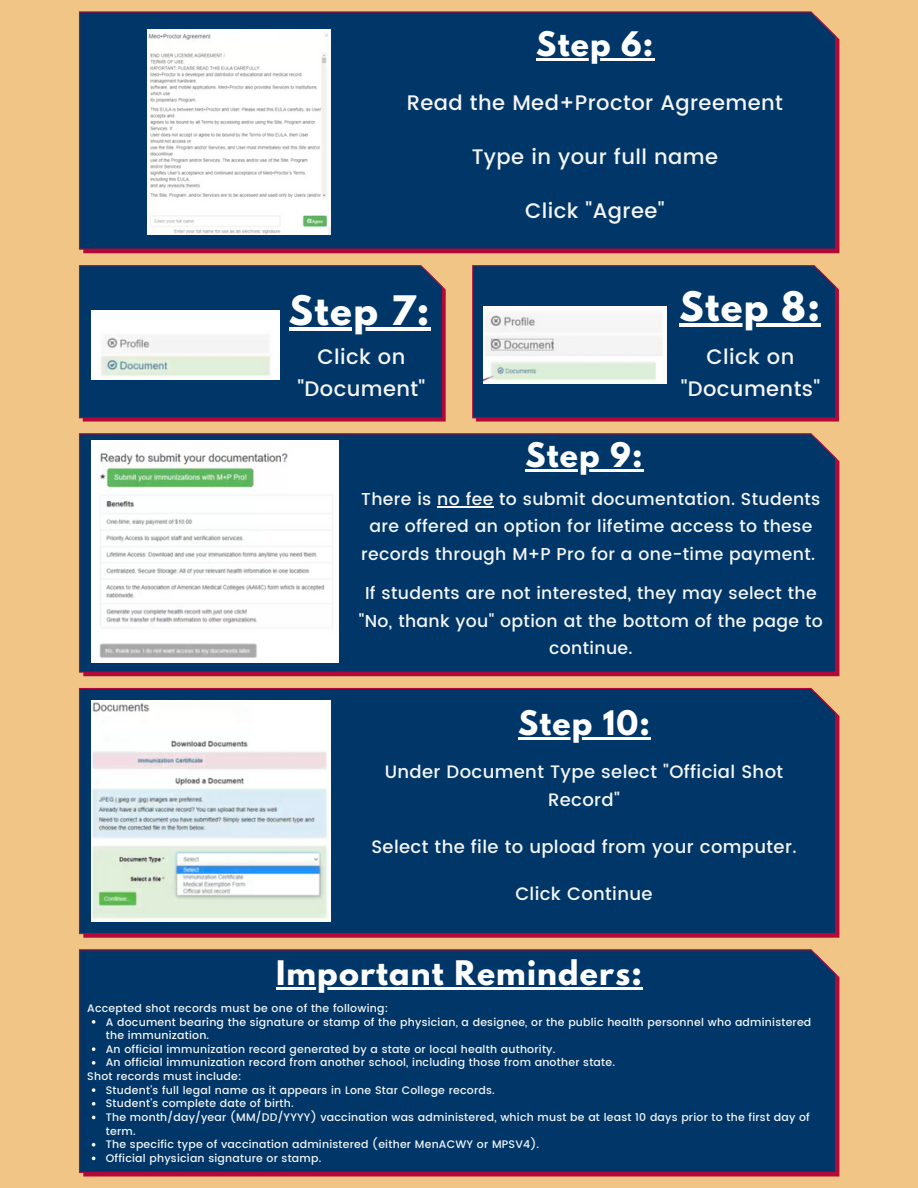
<style>
.page{position:relative;width:918px;height:1188px;background:#f1c585}
.page>*{position:absolute;margin:0;border:0;box-sizing:border-box;transform-origin:0 0}
.t1{font:700 36px "League Spartan";letter-spacing:.04em;color:#fff}
.t2{font:700 30px "League Spartan";letter-spacing:.04em;color:#fff}
.t3{font:500 21px/32.7px "Poppins";letter-spacing:.02em;color:#f5f6f7;text-align:center}
.t4{font:500 18px/28px "Poppins";letter-spacing:.02em;color:#f5f6f7;text-align:center}
.t5{font:500 17.25px/27.5px "Poppins";letter-spacing:.02em;color:#f5f6f7;text-align:center}
.t6{font:500 10.95px/13.6px "Poppins";letter-spacing:.02em;color:#f5f6f7}
</style>
<div class="page">
<div style="left:79px;top:11px;width:757px;height:239px;background:#003768"></div>
<img style="left:147px;top:30px;width:184px;height:205px">
<hr style="left:536px;top:58px;width:119px;height:3px;background:#fff">
<svg style="left:83px;top:287px;width:363px;height:135px;background:#ba1e40"></svg>
<div style="left:79px;top:265px;width:364px;height:153px;background:#003768"></div>
<svg style="left:476px;top:286px;width:363px;height:136px;background:#b91a3f"></svg>
<div style="left:472px;top:265px;width:364px;height:153px;background:#003768"></div>
<img style="left:91px;top:311px;width:188px;height:68px">
<img style="left:483px;top:307px;width:184px;height:76px">
<hr style="left:289px;top:327px;width:142px;height:4px;background:#fff">
<hr style="left:680px;top:323px;width:141px;height:3px;background:#fff">
<div style="left:79px;top:433px;width:757px;height:240px;background:#003768"></div>
<img style="left:91px;top:441px;width:248px;height:221px">
<hr style="left:525px;top:469px;width:119px;height:3px;background:#fff">
<hr style="left:437px;top:506px;width:57px;height:1px;background:#f5f6f7">
<svg style="left:83px;top:712px;width:756px;height:226px;background:#b7143d"></svg>
<div style="left:79px;top:688px;width:757px;height:246px;background:#003768"></div>
<img style="left:91px;top:701px;width:240px;height:220px">
<hr style="left:518px;top:737px;width:133px;height:2px;background:#fff">
<div style="left:79px;top:949px;width:757px;height:224px;background:#003768"></div>
<svg style="left:92px;top:1020px;width:3px;height:4px"></svg>
<svg style="left:92px;top:1047px;width:3px;height:4px"></svg>
<svg style="left:92px;top:1061px;width:3px;height:4px"></svg>
<svg style="left:92px;top:1088px;width:3px;height:4px"></svg>
<svg style="left:92px;top:1102px;width:3px;height:4px"></svg>
<svg style="left:92px;top:1143px;width:3px;height:4px"></svg>
<hr style="left:276px;top:987px;width:367px;height:2px;background:#fff">
<p class="t2" style="left:536px;top:29px;width:119px">Step 6:</p>
<p class="t3" style="left:407px;top:86px;width:378px">Read the Med+Proctor Agreement</p>
<p class="t3" style="left:472px;top:140px;width:248px">Type in your full name</p>
<p class="t3" style="left:525px;top:194px;width:141px">Click "Agree"</p>
<p class="t1" style="left:289px;top:293px;width:142px">Step 7:</p>
<p class="t1" style="left:680px;top:288px;width:142px">Step 8:</p>
<p class="t3" style="left:297px;top:340px;width:130px">Click on "Document"</p>
<p class="t3" style="left:681px;top:340px;width:141px">Click on "Documents"</p>
<p class="t2" style="left:525px;top:440px;width:119px">Step 9:</p>
<p class="t5" style="left:361px;top:485px;width:461px">There is no fee to submit documentation. Students are offered an option for lifetime access to these records through M+P Pro for a one-time payment.</p>
<p class="t5" style="left:359px;top:579px;width:465px">If students are not interested, they may select the "No, thank you" option at the bottom of the page to continue.</p>
<p class="t2" style="left:518px;top:708px;width:133px">Step 10:</p>
<p class="t4" style="left:385px;top:758px;width:400px">Under Document Type select "Official Shot<br>Record"</p>
<p class="t4" style="left:371px;top:833px;width:427px">Select the file to upload from your computer.</p>
<p class="t4" style="left:515px;top:880px;width:139px">Click Continue</p>
<p class="t2" style="left:276px;top:958px;width:367px">Important Reminders:</p>
<p class="t6" style="left:87px;top:1001px;width:302px">Accepted shot records must be one of the following:</p>
<p class="t6" style="left:106px;top:1015px;width:707px">A document bearing the signature or stamp of the physician, a designee, or the public health personnel who administered the immunization.</p>
<p class="t6" style="left:106px;top:1042px;width:451px">An official immunization record generated by a state or local health authority.</p>
<p class="t6" style="left:106px;top:1056px;width:511px">An official immunization record from another school, including those from another state.</p>
<p class="t6" style="left:106px;top:1083px;width:390px">Student's full legal name as it appears in Lone Star College records.</p>
<p class="t6" style="left:106px;top:1097px;width:189px">Student's complete date of birth.</p>
<p class="t6" style="left:106px;top:1110px;width:706px">The month/day/year (MM/DD/YYYY) vaccination was administered, which must be at least 10 days prior to the first day of term.</p>
<p class="t6" style="left:106px;top:1138px;width:435px">The specific type of vaccination administered (either MenACWY or MPSV4).</p>
<p class="t6" style="left:106px;top:1151px;width:217px">Official physician signature or stamp.</p>
<p class="t6" style="left:87px;top:1070px;width:156px">Shot records must include:</p>
</div>
